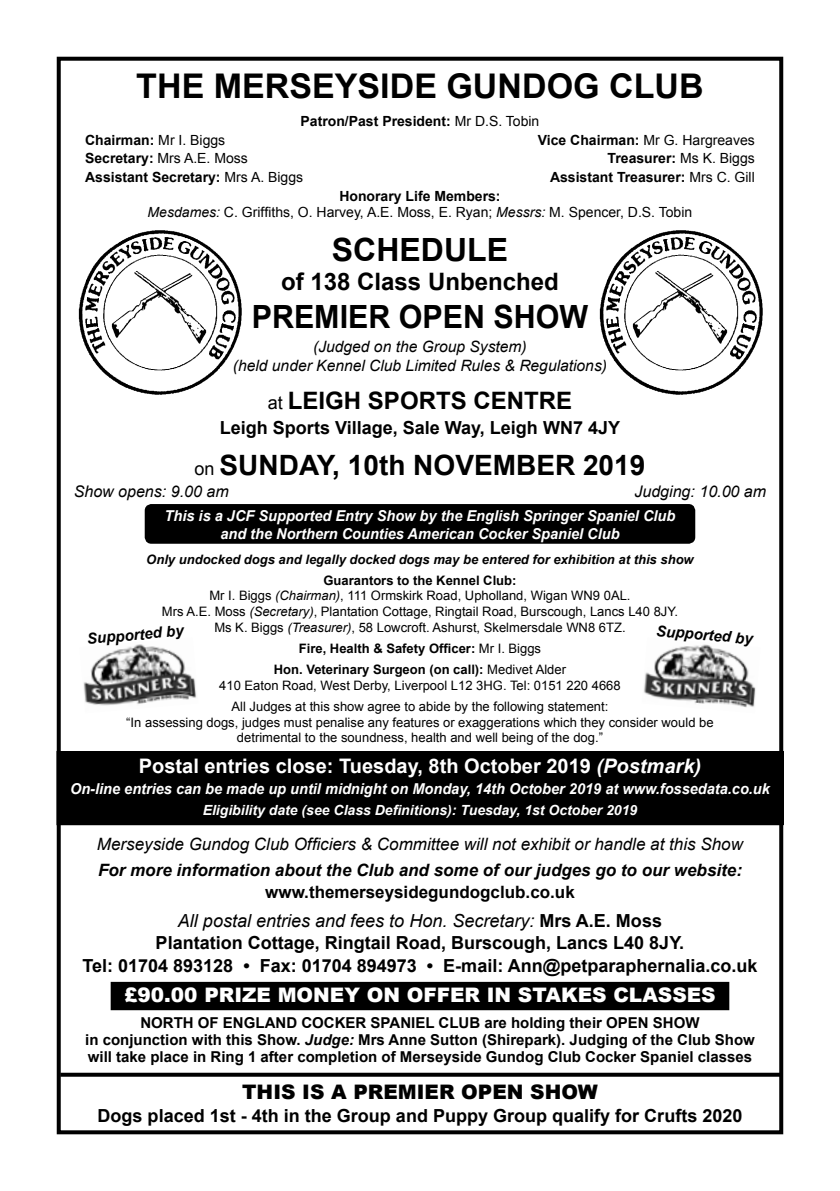
<style>
.page{position:relative;width:840px;height:1191px;background:#fff}
.page>*{position:absolute;margin:0;border:0;box-sizing:border-box;transform-origin:0 0}
.t1{font:700 34px "Arial";color:#000}
.t2{font:700 32px "Arial";color:#000;scale:.95 1}
.t3{font:700 32px "Arial";color:#000}
.t4{font:700 28px "Arial";color:#000}
.t5{font:700 24px "Arial";color:#000}
.t6{font:700 20px "Arial";color:#fff}
.t7{font:900 20px "Arial";color:#fff}
.t8{font:900 20px "Arial";color:#000}
.t9{font:700 18px/22.8px "Arial";color:#000;text-align:center}
.t10{font:italic 17px "Arial";color:#000}
.t11{font:italic 700 17px "Arial";color:#000}
.t12{font:700 17px "Arial";color:#000}
.t13{font:italic 16px "Arial";color:#000}
.t14{font:italic 15.6px/18.8px "Arial";color:#000;text-align:center}
.t15{font:700 15px/17px "Arial";color:#000;text-align:center}
.t16{font:italic 700 15px/18px "Arial";color:#fff;text-align:center}
.t17{font:italic 700 15px "Arial";color:#000}
.t18{font:14px/16px "Arial";color:#000;text-align:center}
.t19{font:700 14px "Arial";color:#000}
.t20{font:italic 700 14px "Arial";color:#fff}
.t21{font:13px/15.6px "Arial";color:#000;text-align:center}
.t22{font:13px/15.6px "Arial";color:#010101;text-align:center}
.t23{font:700 13px/21.2px "Arial";color:#000;text-align:center}
.t24{font:italic 700 13px "Arial";color:#000}
.s1{font-weight:400}
.s2{font-weight:700}
.s3{font-style:italic}
.s4{font-weight:400;font-size:18px}
.s5{font-weight:400;font-style:italic}
</style>
<div class="page">
<div style="left:146px;top:505px;width:547px;height:38px;background:#000;border-radius:6px"></div>
<div style="left:145px;top:504px;width:549px;height:40px;border:2px solid #000;border-radius:6px"></div>
<div style="left:112px;top:982px;width:616px;height:27px;background:#000"></div>
<div style="left:111px;top:981px;width:618px;height:29px;border:2px solid #000"></div>
<div style="left:57px;top:751px;width:725px;height:73px;background:#000"></div>
<div style="left:57px;top:751px;width:725px;height:74px;border:1px solid #000"></div>
<div style="left:57px;top:57px;width:725px;height:1077px;border:4px solid #000"></div>
<img style="left:78px;top:230px;width:164px;height:165px">
<img style="left:599px;top:230px;width:164px;height:165px">
<img style="left:83px;top:644px;width:114px;height:62px">
<img style="left:644px;top:644px;width:112px;height:64px">
<svg style="left:60px;top:1072px;width:720px;height:4px;fill:#000"></svg>
<h1 class="t1" style="left:136px;top:64px;width:568px">THE MERSEYSIDE GUNDOG CLUB</h1>
<p class="t19" style="left:300px;top:112px;width:240px">Patron/Past President: <span class="s1">Mr D.S. Tobin</span></p>
<p class="t19" style="left:85px;top:130px;width:142px">Chairman: <span class="s1">Mr I. Biggs</span></p>
<p class="t18" style="left:537px;top:132px;width:218px"><span class="s2">Vice Chairman:</span> Mr G. Hargreaves</p>
<p class="t18" style="left:85px;top:151px;width:164px"><span class="s2">Secretary:</span> Mrs A.E. Moss</p>
<p class="t19" style="left:607px;top:149px;width:149px">Treasurer: <span class="s1">Ms K. Biggs</span></p>
<p class="t19" style="left:85px;top:168px;width:219px">Assistant Secretary: <span class="s1">Mrs A. Biggs</span></p>
<p class="t19" style="left:549px;top:168px;width:206px">Assistant Treasurer: <span class="s1">Mrs C. Gill</span></p>
<p class="t18" style="left:147px;top:188px;width:546px"><span class="s2">Honorary Life Members:<br></span><span class="s3">Mesdames:</span> C. Griffiths, O. Harvey, A.E. Moss, E. Ryan; <span class="s3">Messrs:</span> M. Spencer, D.S. Tobin</p>
<h2 class="t3" style="left:332px;top:228px;width:177px">SCHEDULE</h2>
<h3 class="t5" style="left:281px;top:266px;width:279px">of 138 Class Unbenched</h3>
<h2 class="t2" style="left:251px;top:296px;width:355px">PREMIER OPEN SHOW</h2>
<p class="t14" style="left:233px;top:338px;width:375px">(Judged on the Group System)<br>(held under Kennel Club Limited Rules &amp; Regulations)</p>
<h3 class="t5" style="left:268px;top:385px;width:306px"><span class="s4">at</span> LEIGH SPORTS CENTRE</h3>
<h3 class="t9" style="left:220px;top:417px;width:401px">Leigh Sports Village, Sale Way, Leigh WN7 4JY</h3>
<h3 class="t4" style="left:194px;top:446px;width:452px"><span class="s4">on</span> SUNDAY, 10th NOVEMBER 2019</h3>
<p class="t13" style="left:74px;top:481px;width:156px">Show opens: 9.00 am</p>
<p class="t13" style="left:634px;top:481px;width:133px">Judging: 10.00 am</p>
<p class="t16" style="left:164px;top:507px;width:512px">This is a JCF Supported Entry Show by the English Springer Spaniel Club and the Northern Counties American Cocker Spaniel Club</p>
<p class="t24" style="left:146px;top:550px;width:548px">Only undocked dogs and legally docked dogs may be entered for exhibition at this show</p>
<p class="t21" style="left:162px;top:572px;width:517px"><span class="s2">Guarantors to the Kennel Club:<br></span>Mr I. Biggs <span class="s3">(Chairman)</span>, 111 Ormskirk Road, Upholland, Wigan WN9 0AL.<br>Mrs A.E. Moss <span class="s3">(Secretary)</span>, Plantation Cottage, Ringtail Road, Burscough, Lancs L40 8JY.<br>Ms K. Biggs <span class="s3">(Treasurer)</span>, 58 Lowcroft. Ashurst, Skelmersdale WN8 6TZ.</p>
<p class="t23" style="left:274px;top:638px;width:293px">Fire, Health &amp; Safety Officer: <span class="s1">Mr I. Biggs<br></span>Hon. Veterinary Surgeon (on call): <span class="s1">Medivet Alder</span></p>
<p class="t21" style="left:219px;top:677px;width:403px">410 Eaton Road, West Derby, Liverpool L12 3HG. Tel: 0151 220 4668</p>
<p class="t22" style="left:126px;top:699px;width:588px">All Judges at this show agree to abide by the following statement:<br>“In assessing dogs, judges must penalise any features or exaggerations which they consider would be detrimental to the soundness, health and well being of the dog.”</p>
<h3 class="t6" style="left:139px;top:752px;width:563px">Postal entries close: Tuesday, 8th October 2019 <span class="s3">(Postmark)</span></h3>
<p class="t16" style="left:70px;top:780px;width:701px">On-line entries can be made up until midnight on Monday, 14th October 2019 at www.fossedata.co.uk</p>
<p class="t20" style="left:202px;top:801px;width:436px">Eligibility date (see Class Definitions): Tuesday, 1st October 2019</p>
<h3 class="t10" style="left:97px;top:833px;width:647px">Merseyside Gundog Club Officiers &amp; Committee will not exhibit or handle at this Show</h3>
<h3 class="t11" style="left:98px;top:859px;width:645px">For more information about the Club and some of our judges go to our website:</h3>
<h3 class="t12" style="left:265px;top:880px;width:311px">www.themerseysidegundogclub.co.uk</h3>
<h3 class="t9" style="left:82px;top:909px;width:676px"><span class="s5">All postal entries and fees to Hon. Secretary:</span> Mrs A.E. Moss<br>Plantation Cottage, Ringtail Road, Burscough, Lancs L40 8JY.<br>Tel: 01704 893128 • Fax: 01704 894973 • E-mail: Ann@petparaphernalia.co.uk</h3>
<h3 class="t7" style="left:124px;top:980px;width:592px">£90.00 PRIZE MONEY ON OFFER IN STAKES CLASSES</h3>
<p class="t15" style="left:85px;top:1014px;width:670px">NORTH OF ENGLAND COCKER SPANIEL CLUB are holding their OPEN SHOW<br>in conjunction with this Show. <span class="s3">Judge:</span> Mrs Anne Sutton (Shirepark). Judging of the Club Show will take place in Ring 1 after completion of Merseyside Gundog Club Cocker Spaniel classes</p>
<h3 class="t8" style="left:242px;top:1077px;width:357px">THIS IS A PREMIER OPEN SHOW</h3>
<h3 class="t9" style="left:97px;top:1104px;width:646px">Dogs placed 1st - 4th in the Group and Puppy Group qualify for Crufts 2020</h3>
<p class="t17" style="left:86px;top:629px;width:98px;rotate:-5deg">Supported by</p>
<p class="t17" style="left:657px;top:621px;width:98px;rotate:5deg">Supported by</p>
</div>
